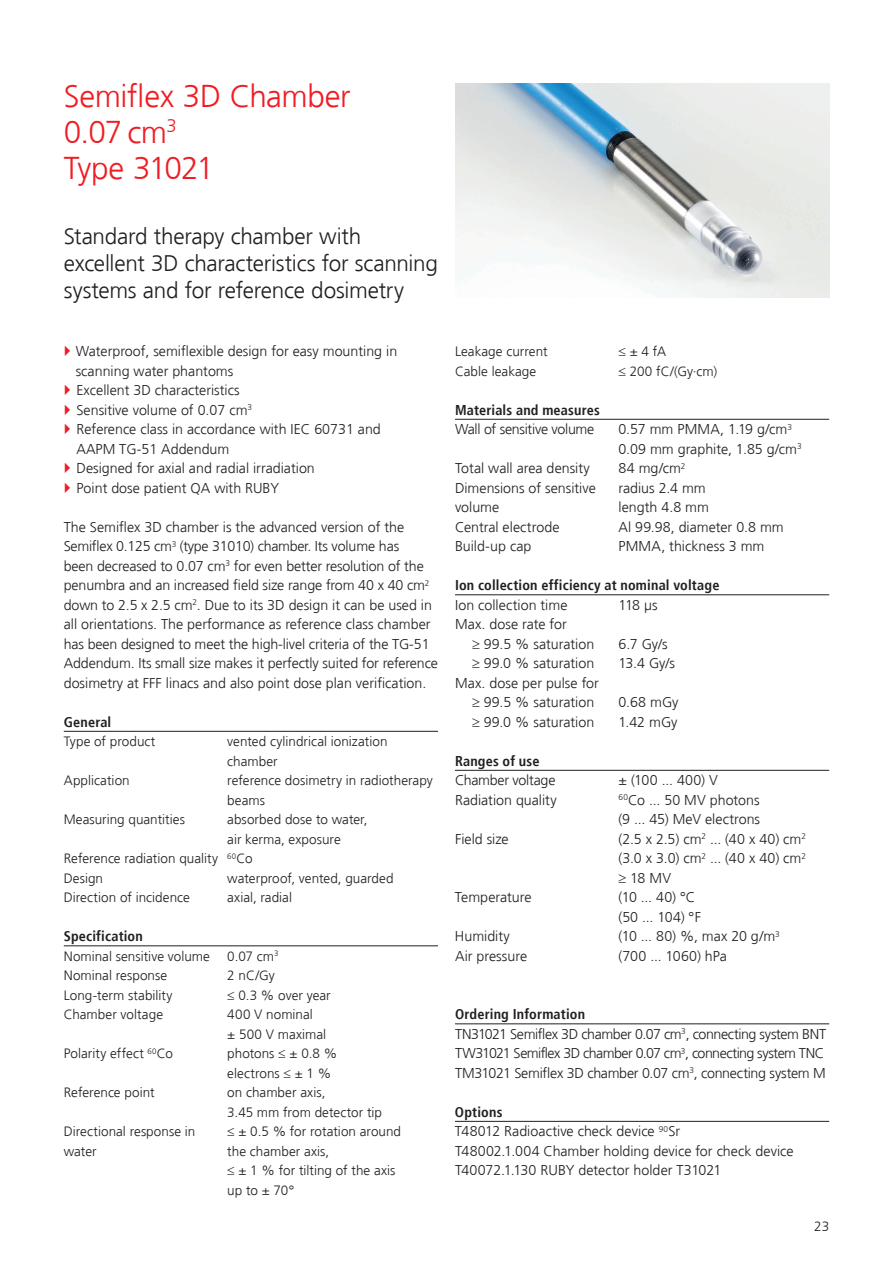
<style>
.page{position:relative;width:893px;height:1263px;background:#fff}
.page>*{position:absolute;margin:0;border:0;box-sizing:border-box;transform-origin:0 0}
.t1{font:300 31.5px/36px "Frutiger";letter-spacing:-.015em;color:#ee1d23}
.t2{font:300 22.5px/27px "Frutiger";letter-spacing:-.01em;color:#231f20}
.t3{font:300 14.25px/19.5px "Frutiger";color:#231f20}
.t4{font:300 14.25px/19.5px "Frutiger";letter-spacing:-.03em;color:#231f20}
.t5{font:700 condensed 14.25px "Frutiger";letter-spacing:.01em;color:#231f20}
.t6{font:300 14.25px "Frutiger";letter-spacing:-.02em;color:#231f20}
.t7{font:300 13.5px/19.5px "Frutiger";letter-spacing:.005em;color:#231f20}
.s1{font-weight:700;font-stretch:condensed}
</style>
<div class="page">
<img style="left:455px;top:83px;width:374px;height:215px">
<hr style="left:64px;top:731px;width:374px;height:1px;background:#231f20">
<hr style="left:64px;top:945px;width:374px;height:1px;background:#231f20">
<hr style="left:455px;top:419px;width:374px;height:1px;background:#231f20">
<hr style="left:455px;top:594px;width:374px;height:1px;background:#231f20">
<hr style="left:455px;top:770px;width:374px;height:1px;background:#231f20">
<hr style="left:455px;top:1023px;width:374px;height:1px;background:#231f20">
<hr style="left:455px;top:1121px;width:374px;height:1px;background:#231f20">
<h1 class="t1" style="left:64px;top:78px;width:288px">Semiflex 3D Chamber<br>0.07 cm<sup>3<br></sup>Type 31021</h1>
<h2 class="t2" style="left:64px;top:223px;width:376px">Standard therapy chamber with excellent 3D characteristics for scanning systems and for reference dosimetry</h2>
<p class="t3" style="left:76px;top:342px;width:323px">Waterproof, semiflexible design for easy mounting in scanning water phantoms<br>Excellent 3D characteristics<br>Sensitive volume of 0.07 cm<sup>3<br></sup>Reference class in accordance with IEC 60731 and AAPM TG-51 Addendum<br>Designed for axial and radial irradiation<br>Point dose patient QA with RUBY</p>
<p class="t3" style="left:64px;top:517px;width:376px">The Semiflex 3D chamber is the advanced version of the Semiflex 0.125 cm<sup>3</sup> (type 31010) chamber. Its volume has<br>been decreased to 0.07 cm<sup>3</sup> for even better resolution of the penumbra and an increased field size range from 40 x 40 cm<sup>2 </sup>down to 2.5 x 2.5 cm<sup>2</sup>. Due to its 3D design it can be used in all orientations. The performance as reference class chamber has been designed to meet the high-livel criteria of the TG-51<br>Addendum. Its small size makes it perfectly suited for reference dosimetry at FFF linacs and also point dose plan verification.</p>
<p class="t5" style="left:64px;top:713px;width:49px">General</p>
<p class="t7" style="left:64px;top:732px;width:93px">Type of product</p>
<p class="t7" style="left:227px;top:732px;width:162px">vented cylindrical ionization chamber</p>
<p class="t7" style="left:64px;top:771px;width:67px">Application</p>
<p class="t7" style="left:227px;top:771px;width:207px">reference dosimetry in radiotherapy beams</p>
<p class="t7" style="left:64px;top:810px;width:123px">Measuring quantities</p>
<p class="t7" style="left:227px;top:810px;width:142px">absorbed dose to water,</p>
<p class="t7" style="left:227px;top:830px;width:115px">air kerma, exposure</p>
<p class="t7" style="left:64px;top:849px;width:190px">Reference radiation quality <sup>60</sup>Co</p>
<p class="t7" style="left:64px;top:869px;width:41px">Design</p>
<p class="t7" style="left:227px;top:869px;width:168px">waterproof, vented, guarded</p>
<p class="t7" style="left:64px;top:888px;width:128px">Direction of incidence</p>
<p class="t7" style="left:227px;top:888px;width:66px">axial, radial</p>
<p class="t5" style="left:64px;top:928px;width:81px">Specification</p>
<p class="t7" style="left:64px;top:947px;width:148px">Nominal sensitive volume</p>
<p class="t7" style="left:227px;top:947px;width:53px">0.07 cm<sup>3</sup></p>
<p class="t7" style="left:64px;top:966px;width:105px">Nominal response</p>
<p class="t7" style="left:227px;top:966px;width:49px">2 nC/Gy</p>
<p class="t7" style="left:64px;top:986px;width:110px">Long-term stability</p>
<p class="t7" style="left:227px;top:986px;width:105px">≤ 0.3 % over year</p>
<p class="t7" style="left:64px;top:1005px;width:101px">Chamber voltage</p>
<p class="t7" style="left:227px;top:1005px;width:100px">400 V nominal<br>± 500 V maximal</p>
<p class="t7" style="left:64px;top:1044px;width:111px">Polarity effect <sup>60</sup>Co</p>
<p class="t7" style="left:227px;top:1044px;width:112px">photons ≤ ± 0.8 % electrons ≤ ± 1 %</p>
<p class="t7" style="left:64px;top:1083px;width:92px">Reference point</p>
<p class="t7" style="left:227px;top:1083px;width:156px">on chamber axis,<br>3.45 mm from detector tip</p>
<p class="t7" style="left:64px;top:1122px;width:133px">Directional response in</p>
<p class="t7" style="left:227px;top:1122px;width:175px">≤ ± 0.5 % for rotation around</p>
<p class="t7" style="left:64px;top:1142px;width:34px">water</p>
<p class="t7" style="left:227px;top:1142px;width:170px">the chamber axis,<br>≤ ± 1 % for tilting of the axis up to ± 70°</p>
<p class="t7" style="left:455px;top:342px;width:94px">Leakage current</p>
<p class="t7" style="left:618px;top:342px;width:49px">≤ ± 4 fA</p>
<p class="t7" style="left:455px;top:362px;width:83px">Cable leakage</p>
<p class="t7" style="left:618px;top:362px;width:100px">≤ 200 fC/(Gy·cm)</p>
<p class="t5" style="left:455px;top:401px;width:147px">Materials and measures</p>
<p class="t6" style="left:455px;top:421px;width:141px">Wall of sensitive volume</p>
<p class="t3" style="left:618px;top:420px;width:185px">0.57 mm PMMA, 1.19 g/cm<sup>3<br></sup>0.09 mm graphite, 1.85 g/cm<sup>3</sup></p>
<p class="t3" style="left:455px;top:459px;width:136px">Total wall area density</p>
<p class="t3" style="left:618px;top:459px;width:69px">84 mg/cm<sup>2</sup></p>
<p class="t3" style="left:455px;top:478px;width:142px">Dimensions of sensitive</p>
<p class="t3" style="left:618px;top:478px;width:89px">radius 2.4 mm</p>
<p class="t3" style="left:455px;top:498px;width:46px">volume</p>
<p class="t3" style="left:618px;top:498px;width:92px">length 4.8 mm</p>
<p class="t3" style="left:455px;top:517px;width:106px">Central electrode</p>
<p class="t3" style="left:618px;top:517px;width:167px">Al 99.98, diameter 0.8 mm</p>
<p class="t3" style="left:455px;top:537px;width:78px">Build-up cap</p>
<p class="t3" style="left:618px;top:537px;width:147px">PMMA, thickness 3 mm</p>
<p class="t5" style="left:455px;top:577px;width:266px">Ion collection efficiency at nominal voltage</p>
<p class="t3" style="left:455px;top:595px;width:114px">Ion collection time</p>
<p class="t3" style="left:618px;top:595px;width:41px">118 μs</p>
<p class="t3" style="left:472px;top:615px;width:124px;text-indent:-17px">Max. dose rate for<br>≥ 99.5 % saturation</p>
<p class="t3" style="left:618px;top:634px;width:51px">6.7 Gy/s</p>
<p class="t3" style="left:472px;top:654px;width:124px">≥ 99.0 % saturation</p>
<p class="t3" style="left:618px;top:654px;width:58px">13.4 Gy/s</p>
<p class="t3" style="left:472px;top:673px;width:128px;text-indent:-17px">Max. dose per pulse for ≥ 99.5 % saturation</p>
<p class="t3" style="left:618px;top:693px;width:61px">0.68 mGy</p>
<p class="t3" style="left:472px;top:712px;width:124px">≥ 99.0 % saturation</p>
<p class="t3" style="left:618px;top:712px;width:60px">1.42 mGy</p>
<p class="t5" style="left:455px;top:752px;width:86px">Ranges of use</p>
<p class="t6" style="left:455px;top:772px;width:102px">Chamber voltage</p>
<p class="t3" style="left:618px;top:771px;width:101px">± (100 ... 400) V</p>
<p class="t3" style="left:455px;top:790px;width:103px">Radiation quality</p>
<p class="t3" style="left:618px;top:790px;width:143px"><sup>60</sup>Co ... 50 MV photons (9 ... 45) MeV electrons</p>
<p class="t3" style="left:455px;top:829px;width:55px">Field size</p>
<p class="t3" style="left:618px;top:829px;width:189px;text-align:justify">(2.5 x 2.5) cm<sup>2</sup> ... (40 x 40) cm<sup>2 </sup>(3.0 x 3.0) cm<sup>2</sup> ... (40 x 40) cm<sup>2 </sup>≥ 18 MV</p>
<p class="t3" style="left:455px;top:888px;width:78px">Temperature</p>
<p class="t3" style="left:618px;top:888px;width:84px">(10 ... 40) °C (50 ... 104) °F</p>
<p class="t3" style="left:455px;top:927px;width:56px">Humidity</p>
<p class="t3" style="left:618px;top:927px;width:163px">(10 ... 80) %, max 20 g/m<sup>3</sup></p>
<p class="t3" style="left:455px;top:946px;width:74px">Air pressure</p>
<p class="t3" style="left:618px;top:946px;width:110px">(700 ... 1060) hPa</p>
<p class="t4" style="left:455px;top:1005px;width:373px"><span class="s1">Ordering Information<br></span>TN31021 Semiflex 3D chamber 0.07 cm<sup>3</sup>, connecting system BNT TW31021 Semiflex 3D chamber 0.07 cm<sup>3</sup>, connecting system TNC TM31021 Semiflex 3D chamber 0.07 cm<sup>3</sup>, connecting system M</p>
<p class="t3" style="left:455px;top:1102px;width:340px"><span class="s1">Options<br></span>T48012 Radioactive check device <sup>90</sup>Sr<br>T48002.1.004 Chamber holding device for check device T40072.1.130 RUBY detector holder T31021</p>
<p class="t7" style="left:814px;top:1216px;width:17px">23</p>
</div>
